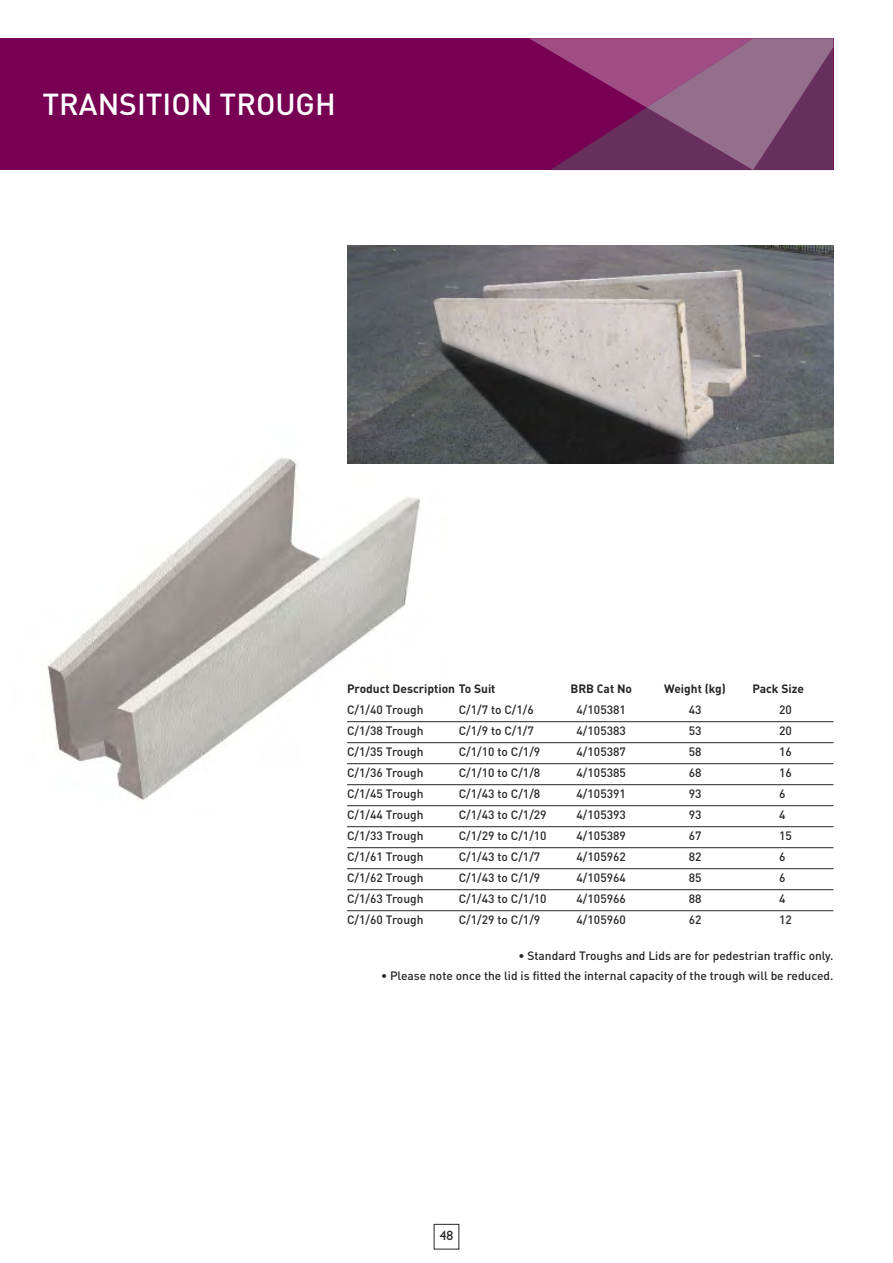
<style>
.page{position:relative;width:893px;height:1263px;background:#fff}
.page>*{position:absolute;margin:0;border:0;box-sizing:border-box;transform-origin:0 0}
.t1{font:500 30px "DIN";color:#fff}
.t2{font:13.5px "Gill Sans";color:#272627}
.t3{font:500 12px "DIN";color:#272627}
.t4{font:700 12px "DIN";color:#272627}
</style>
<div class="page">
<div style="left:0;top:38px;width:833px;height:132px;background:#770053"></div>
<svg style="left:529px;top:38px;width:304px;height:132px"></svg>
<img style="left:47px;top:457px;width:402px;height:350px">
<hr style="left:347px;top:721px;width:486px;height:1px;background:#272627">
<hr style="left:347px;top:742px;width:486px;height:1px;background:#272627">
<hr style="left:347px;top:763px;width:486px;height:1px;background:#272627">
<hr style="left:347px;top:784px;width:486px;height:1px;background:#272627">
<hr style="left:347px;top:805px;width:486px;height:1px;background:#272627">
<hr style="left:347px;top:826px;width:486px;height:1px;background:#272627">
<hr style="left:347px;top:847px;width:486px;height:1px;background:#272627">
<hr style="left:347px;top:868px;width:486px;height:1px;background:#272627">
<hr style="left:347px;top:889px;width:486px;height:1px;background:#272627">
<hr style="left:347px;top:910px;width:486px;height:1px;background:#272627">
<img style="left:347px;top:246px;width:486px;height:217px">
<h1 class="t1" style="left:43px;top:87px;width:295px">TRANSITION TROUGH</h1>
<p class="t4" style="left:347px;top:682px;width:150px">Product Description To Suit</p>
<p class="t4" style="left:570px;top:682px;width:63px">BRB Cat No</p>
<p class="t4" style="left:664px;top:682px;width:63px">Weight (kg)</p>
<p class="t4" style="left:752px;top:682px;width:53px">Pack Size</p>
<p class="t3" style="left:347px;top:703px;width:78px">C/1/40 Trough</p>
<p class="t3" style="left:459px;top:703px;width:77px">C/1/7 to C/1/6</p>
<p class="t3" style="left:577px;top:703px;width:51px">4/105381</p>
<p class="t3" style="left:689px;top:703px;width:14px">43</p>
<p class="t3" style="left:779px;top:703px;width:14px">20</p>
<p class="t3" style="left:347px;top:724px;width:78px">C/1/38 Trough</p>
<p class="t3" style="left:459px;top:724px;width:77px">C/1/9 to C/1/7</p>
<p class="t3" style="left:577px;top:724px;width:51px">4/105383</p>
<p class="t3" style="left:689px;top:724px;width:14px">53</p>
<p class="t3" style="left:779px;top:724px;width:14px">20</p>
<p class="t3" style="left:347px;top:745px;width:78px">C/1/35 Trough</p>
<p class="t3" style="left:459px;top:745px;width:83px">C/1/10 to C/1/9</p>
<p class="t3" style="left:577px;top:745px;width:51px">4/105387</p>
<p class="t3" style="left:689px;top:745px;width:14px">58</p>
<p class="t3" style="left:779px;top:745px;width:14px">16</p>
<p class="t3" style="left:347px;top:766px;width:78px">C/1/36 Trough</p>
<p class="t3" style="left:459px;top:766px;width:83px">C/1/10 to C/1/8</p>
<p class="t3" style="left:577px;top:766px;width:51px">4/105385</p>
<p class="t3" style="left:689px;top:766px;width:14px">68</p>
<p class="t3" style="left:779px;top:766px;width:14px">16</p>
<p class="t3" style="left:347px;top:787px;width:78px">C/1/45 Trough</p>
<p class="t3" style="left:459px;top:787px;width:83px">C/1/43 to C/1/8</p>
<p class="t3" style="left:577px;top:787px;width:51px">4/105391</p>
<p class="t3" style="left:689px;top:787px;width:14px">93</p>
<p class="t3" style="left:779px;top:787px;width:8px">6</p>
<p class="t3" style="left:347px;top:808px;width:78px">C/1/44 Trough</p>
<p class="t3" style="left:459px;top:808px;width:89px">C/1/43 to C/1/29</p>
<p class="t3" style="left:577px;top:808px;width:51px">4/105393</p>
<p class="t3" style="left:689px;top:808px;width:14px">93</p>
<p class="t3" style="left:779px;top:808px;width:8px">4</p>
<p class="t3" style="left:347px;top:829px;width:78px">C/1/33 Trough</p>
<p class="t3" style="left:459px;top:829px;width:89px">C/1/29 to C/1/10</p>
<p class="t3" style="left:577px;top:829px;width:51px">4/105389</p>
<p class="t3" style="left:689px;top:829px;width:14px">67</p>
<p class="t3" style="left:779px;top:829px;width:14px">15</p>
<p class="t3" style="left:347px;top:850px;width:78px">C/1/61 Trough</p>
<p class="t3" style="left:459px;top:850px;width:83px">C/1/43 to C/1/7</p>
<p class="t3" style="left:577px;top:850px;width:51px">4/105962</p>
<p class="t3" style="left:689px;top:850px;width:14px">82</p>
<p class="t3" style="left:779px;top:850px;width:8px">6</p>
<p class="t3" style="left:347px;top:871px;width:78px">C/1/62 Trough</p>
<p class="t3" style="left:459px;top:871px;width:83px">C/1/43 to C/1/9</p>
<p class="t3" style="left:577px;top:871px;width:51px">4/105964</p>
<p class="t3" style="left:689px;top:871px;width:14px">85</p>
<p class="t3" style="left:779px;top:871px;width:8px">6</p>
<p class="t3" style="left:347px;top:892px;width:78px">C/1/63 Trough</p>
<p class="t3" style="left:459px;top:892px;width:89px">C/1/43 to C/1/10</p>
<p class="t3" style="left:577px;top:892px;width:51px">4/105966</p>
<p class="t3" style="left:689px;top:892px;width:14px">88</p>
<p class="t3" style="left:779px;top:892px;width:8px">4</p>
<p class="t3" style="left:347px;top:913px;width:78px">C/1/60 Trough</p>
<p class="t3" style="left:459px;top:913px;width:83px">C/1/29 to C/1/9</p>
<p class="t3" style="left:577px;top:913px;width:51px">4/105960</p>
<p class="t3" style="left:689px;top:913px;width:14px">62</p>
<p class="t3" style="left:779px;top:913px;width:14px">12</p>
<p class="t3" style="left:518px;top:949px;width:317px">• Standard Troughs and Lids are for pedestrian traffic only.</p>
<p class="t3" style="left:381px;top:968px;width:454px">• Please note once the lid is fitted the internal capacity of the trough will be reduced.</p>
<p class="t2" style="left:440px;top:1230px;width:15px">48</p>
</div>
